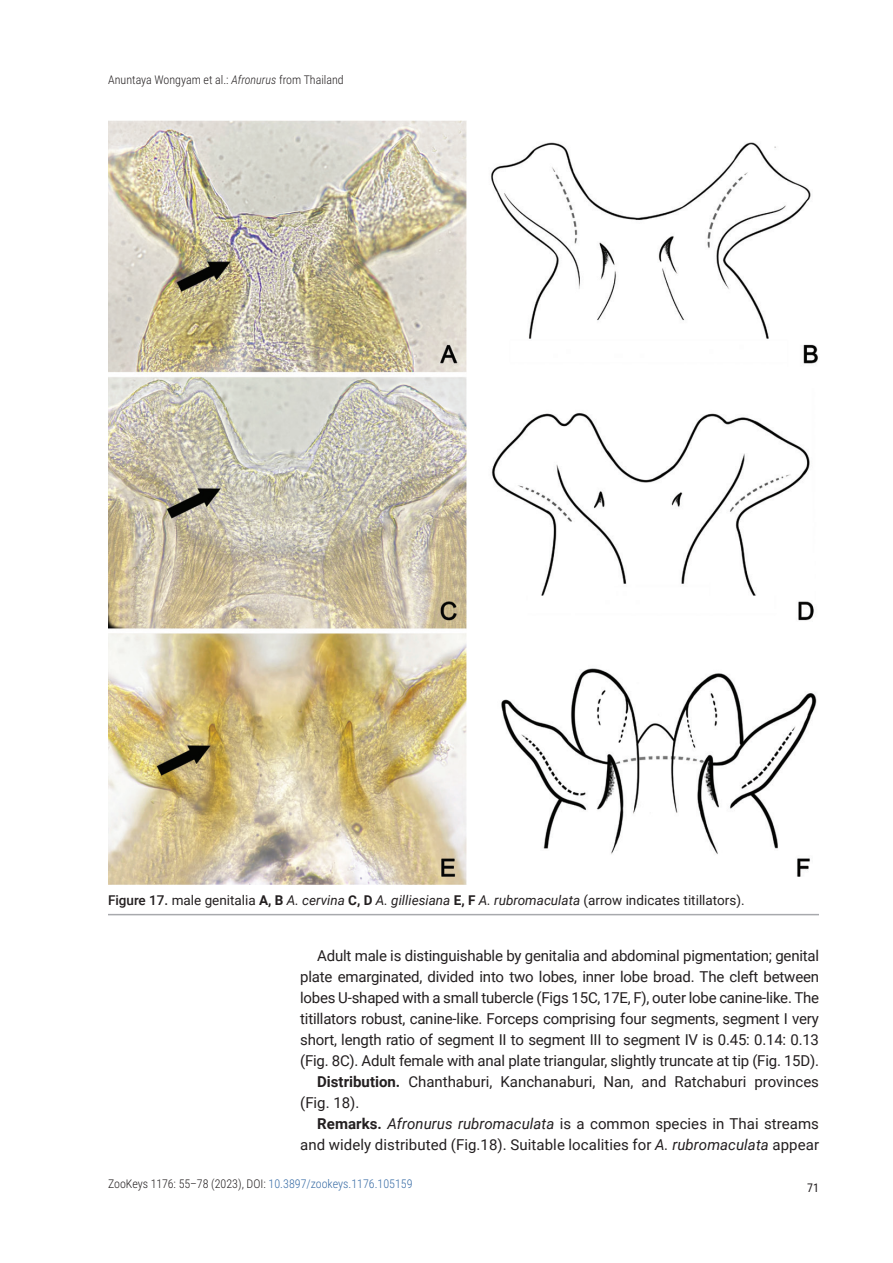
<style>
.page{position:relative;width:893px;height:1263px;background:#fff}
.page>*{position:absolute;margin:0;border:0;box-sizing:border-box;transform-origin:0 0}
.t1{font:15px "Roboto";letter-spacing:-.015em;color:#231f20}
.t2{font:15px "Roboto";letter-spacing:.005em;color:#231f20}
.t3{font:13.5px "Roboto";color:#231f20}
.t4{font:300 12px "Roboto Condensed";color:#231f20}
.t5{font:12px "Roboto Condensed";color:#231f20}
.s1{font-style:italic}
.s2{font-weight:500}
.s3{font-weight:700}
.s4{color:#376ba5}
</style>
<div class="page">
<img style="left:108px;top:121px;width:710px;height:764px">
<hr style="left:108px;top:914px;width:711px;height:1px;background:#a8a9ad">
<p class="t4" style="left:108px;top:71px;width:237px">Anuntaya Wongyam et al.: <span class="s1">Afronurus</span> from Thailand</p>
<p class="t3" style="left:108px;top:891px;width:638px"><span class="s2">Figure 17.</span> male genitalia <span class="s3">A, B</span> <span class="s1">A. cervina</span> <span class="s3">C, D</span> <span class="s1">A. gilliesiana</span> <span class="s3">E, F</span> <span class="s1">A. rubromaculata</span> (arrow indicates titillators).</p>
<p class="t1" style="left:317px;top:945px;width:503px">Adult male is distinguishable by genitalia and abdominal pigmentation; genital</p>
<p class="t1" style="left:300px;top:966px;width:520px">plate emarginated, divided into two lobes, inner lobe broad. The cleft between</p>
<p class="t1" style="left:300px;top:987px;width:520px">lobes U-shaped with a small tubercle (Figs 15C, 17E, F), outer lobe canine-like. The</p>
<p class="t1" style="left:300px;top:1008px;width:520px">titillators robust, canine-like. Forceps comprising four segments, segment I very</p>
<p class="t1" style="left:300px;top:1029px;width:520px">short, length ratio of segment II to segment III to segment IV is 0.45: 0.14: 0.13</p>
<p class="t1" style="left:300px;top:1050px;width:520px">(Fig. 8C). Adult female with anal plate triangular, slightly truncate at tip (Fig. 15D).</p>
<p class="t1" style="left:317px;top:1071px;width:503px"><span class="s3">Distribution.</span> Chanthaburi, Kanchanaburi, Nan, and Ratchaburi provinces</p>
<p class="t1" style="left:300px;top:1092px;width:61px">(Fig. 18).</p>
<p class="t2" style="left:317px;top:1113px;width:503px"><span class="s3">Remarks.</span> <span class="s1">Afronurus rubromaculata</span> is a common species in Thai streams</p>
<p class="t2" style="left:300px;top:1134px;width:520px">and widely distributed (Fig.18). Suitable localities for <span class="s1">A. rubromaculata</span> appear</p>
<p class="t4" style="left:108px;top:1175px;width:306px">ZooKeys 1176: 55–78 (2023), DOI: <span class="s4">10.3897/zookeys.1176.105159</span></p>
<p class="t5" style="left:807px;top:1179px;width:13px">71</p>
</div>
